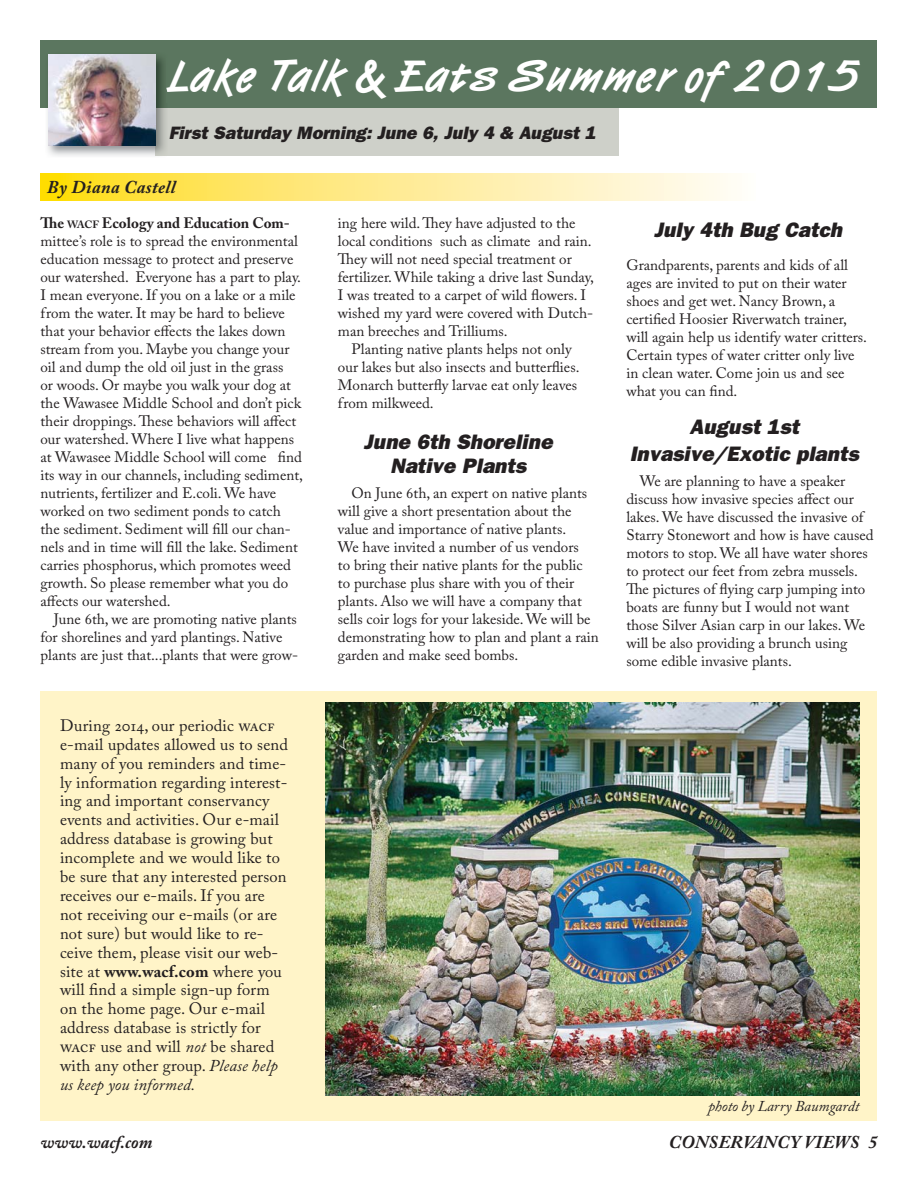
<style>
.page{position:relative;width:918px;height:1188px;background:#fff}
.page>*{position:absolute;margin:0;border:0;box-sizing:border-box;transform-origin:0 0}
.t1{font:700 45px "OPTI Vanilla";letter-spacing:.01em;color:#fff}
.t2{font:italic 800 21px/24px "Franklin Gothic";color:#231f20;text-align:center}
.t3{font:italic 700 18px "Adobe Caslon Pro";letter-spacing:.015em;color:#231f20}
.t4{font:italic 800 18px "Franklin Gothic";color:#231f20}
.t5{font:16.5px/18.9px "Adobe Caslon Pro";letter-spacing:.01em;color:#231f20}
.t6{font:15px/18px "Adobe Caslon Pro";color:#231f20}
.t7{font:italic 15px "Adobe Caslon Pro";color:#231f20}
.s1{font-weight:700}
.s2{font-weight:700;font-size:10.5px}
.s3{font-style:italic}
</style>
<div class="page">
<svg style="left:40px;top:173px;width:697px;height:27px;background:#ffeb8b"></svg>
<div style="left:40px;top:40px;width:838px;height:68px;background:#5b765f"></div>
<div style="left:155px;top:108px;width:464px;height:47px;background:#ced0c9"></div>
<img style="left:47px;top:54px;width:121px;height:102px">
<img style="left:166px;top:58px;width:2px;height:41px">
<img style="left:155px;top:108px;width:13px;height:47px">
<img style="left:48px;top:55px;width:107px;height:90px">
<div style="left:40px;top:691px;width:838px;height:429px;background:#fff4c8"></div>
<img style="left:326px;top:703px;width:534px;height:393px">
<h1 class="t1" style="left:169px;top:60px;width:696px">Lake Talk &amp; Eats Summer of 2015</h1>
<p class="t4" style="left:169px;top:126px;width:428px">First Saturday Morning: June 6, July 4 &amp; August 1</p>
<p class="t3" style="left:47px;top:180px;width:130px">By Diana Castell</p>
<p class="t6" style="left:40px;top:216px;width:264px"><span class="s1">The</span> <span class="s2">WACF</span> <span class="s1">Ecology and Education Com&shy;</span>mittee’s role is to spread the environmental education message to protect and preserve our watershed. Everyone has a part to play.<br>I mean everyone. If you on a lake or a mile from the water. It may be hard to believe that your behavior effects the lakes down stream from you. Maybe you change your oil and dump the old oil just in the grass<br>or woods. Or maybe you walk your dog at the Wawasee Middle School and don’t pick their droppings. These behaviors will affect our watershed. Where I live what happens at Wawasee Middle School will come find its way in our channels, including sediment, nutrients, fertilizer and E.coli. We have worked on two sediment ponds to catch the sediment. Sediment will fill our chan&shy;nels and in time will fill the lake. Sediment carries phosphorus, which promotes weed growth. So please remember what you do affects our watershed.</p>
<p class="t6" style="left:40px;top:612px;width:259px;text-indent:14px">June 6th, we are promoting native plants for shorelines and yard plantings. Native plants are just that...plants that were grow-</p>
<p class="t5" style="left:60px;top:718px;width:230px">During 2014, our periodic wacf e-mail updates allowed us to send many of you reminders and time&shy;ly information regarding interest&shy;ing and important conservancy events and activities. Our e-mail address database is growing but incomplete and we would like to be sure that any interested person receives our e-mails. If you are not receiving our e-mails (or are not sure) but would like to re&shy;ceive them, please visit our web&shy;site at <span class="s1">www.wacf.com</span> where you will find a simple sign-up form on the home page. Our e-mail address database is strictly for wacf use and will <span class="s3">not</span> be shared with any other group. <span class="s3">Please help us keep you informed.</span></p>
<p class="t6" style="left:338px;top:216px;width:258px">ing here wild. They have adjusted to the local conditions such as climate and rain.<br>They will not need special treatment or fertilizer. While taking a drive last Sunday, I was treated to a carpet of wild flowers. I wished my yard were covered with Dutch&shy;man breeches and Trilliums.</p>
<p class="t6" style="left:338px;top:342px;width:243px;text-indent:14px">Planting native plants helps not only our lakes but also insects and butterflies.<br>Monarch butterfly larvae eat only leaves from milkweed.</p>
<h2 class="t2" style="left:364px;top:431px;width:191px">June 6th Shoreline<br>Native Plants</h2>
<p class="t6" style="left:338px;top:486px;width:262px;text-indent:14px">On June 6th, an expert on native plants will give a short presentation about the value and importance of native plants.<br>We have invited a number of us vendors<br>to bring their native plants for the public<br>to purchase plus share with you of their plants. Also we will have a company that sells coir logs for your lakeside. We will be demonstrating how to plan and plant a rain garden and make seed bombs.</p>
<h2 class="t2" style="left:654px;top:219px;width:190px">July 4th Bug Catch</h2>
<p class="t6" style="left:626px;top:258px;width:242px">Grandparents, parents and kids of all ages are invited to put on their water shoes and get wet. Nancy Brown, a certified Hoosier Riverwatch trainer, will again help us identify water critters.<br>Certain types of water critter only live in clean water. Come join us and see what you can find.</p>
<h2 class="t2" style="left:630px;top:415px;width:230px;line-height:27px">August 1st<br>Invasive/Exotic plants</h2>
<p class="t6" style="left:626px;top:474px;width:249px;text-indent:14px">We are planning to have a speaker discuss how invasive species affect our lakes. We have discussed the invasive of Starry Stonewort and how is have caused motors to stop. We all have water shores to protect our feet from zebra mussels.<br>The pictures of flying carp jumping into boats are funny but I would not want those Silver Asian carp in our lakes. We will be also providing a brunch using some edible invasive plants.</p>
<p class="t7" style="left:708px;top:1100px;width:153px">photo by Larry Baumgardt</p>
<p class="t3" style="left:40px;top:1134px;width:114px">www.wacf.com</p>
<p class="t3" style="left:669px;top:1134px;width:210px">CONSERVANCY VIEWS 5</p>
</div>
